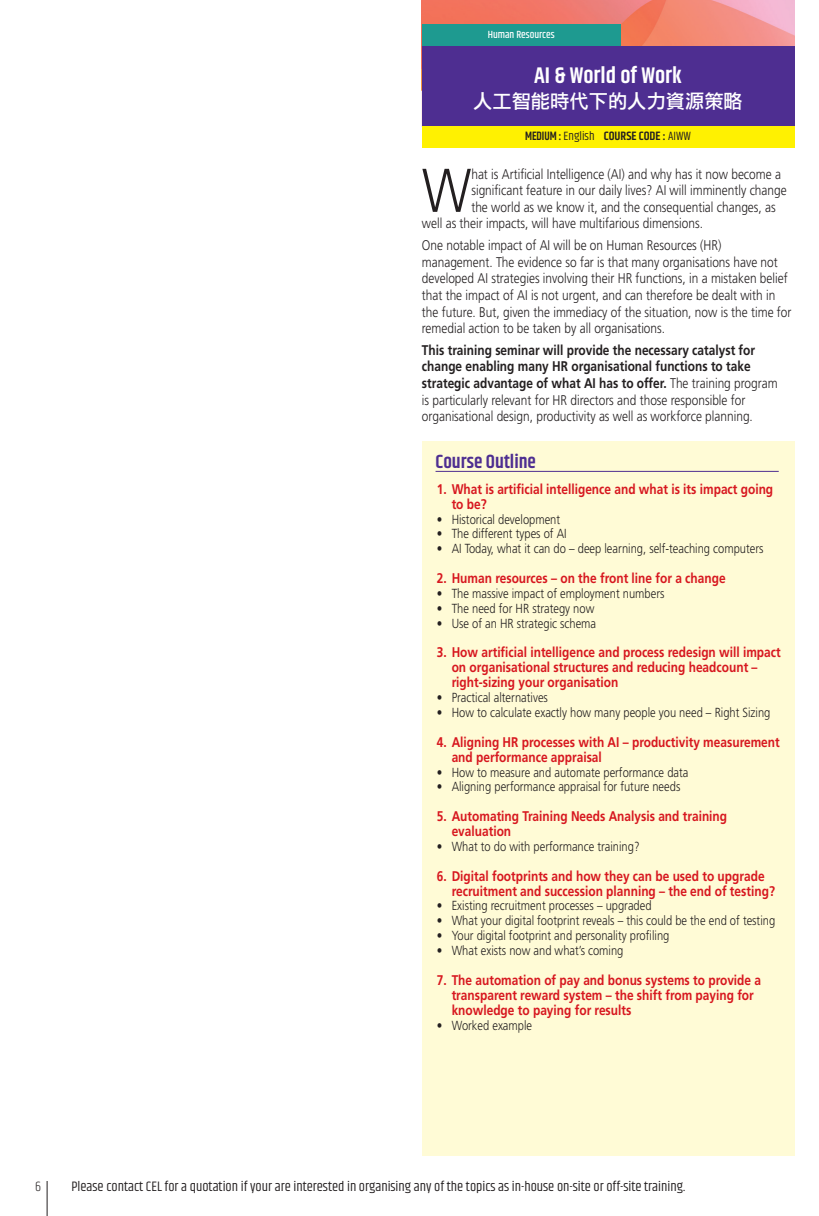
<style>
.page{position:relative;width:819px;height:1216px;background:#fff}
.page>*{position:absolute;margin:0;border:0;box-sizing:border-box;transform-origin:0 0}
._2019_Body_Text{font:300 61.6px "Frutiger LT Std";color:#231f20;scale:.85 1}
._2019_Eng_Headline{font:600 22.75px "Khand";color:#fff}
._2019_Eng_Headline-2{font:19.25px "DF Li Hei HK W5";color:#fff}
._2019_Sub-head{font:600 19.25px "Khand";color:#4e2e91}
._2019_Course_Headlin{font:700 14px/14.9px "Frutiger LT Std";color:#d7171f;scale:.85 1}
._2019_Body_Text-2{font:300 14px/16.6px "Frutiger LT Std";color:#231f20;scale:.85 1}
._2019_Body_Text-3{font:700 14px/16.6px "Frutiger LT Std";color:#231f20;scale:.85 1}
.t1{font:14px "Khand";color:#231f20}
.t2{font:300 14px "Khand";color:#231f20}
._2019_Course_Body_Te{font:300 13.12px "Frutiger LT Std";color:#231f20;scale:.85 1}
.t3{font:600 12.25px "Khand";color:#231f20;scale:.9 1}
.t4{font:500 10.5px "Khand";color:#fff}
.s1{font-weight:400}
.s2{font-weight:300}
</style>
<div class="page">
<hr style="left:47px;top:1180px;width:1px;height:35px;background:#231f20">
<div style="left:422px;top:441px;width:372px;height:714px;background:#fffbd6"></div>
<hr style="left:435px;top:471px;width:343px;height:1px;background:#4e2e91">
<img style="left:422px;top:0;width:372px;height:46px">
<div style="left:422px;top:25px;width:198px;height:27px;background:#1e9a90"></div>
<div style="left:422px;top:46px;width:372px;height:88px;background:#4e2e91"></div>
<div style="left:422px;top:126px;width:372px;height:21px;background:#fff101"></div>
<p class="t4" style="left:487px;top:28px;width:68px">Human Resources</p>
<p class="_2019_Eng_Headline" style="left:534px;top:60px;width:149px">AI &amp; World of Work</p>
<p class="_2019_Eng_Headline-2" style="left:473px;top:90px;width:271px">人工智能時代下的人力資源策略</p>
<p class="t3" style="left:525px;top:128px;width:186px">MEDIUM : <span class="s1">English</span> COURSE CODE : <span class="s1">AIWW</span></p>
<p class="_2019_Body_Text" style="left:422px;top:156px;width:60px">W</p>
<p class="_2019_Body_Text-2" style="left:471px;top:166px;width:366px">hat is Artificial Intelligence (AI) and why has it now become a</p>
<p class="_2019_Body_Text-2" style="left:471px;top:182px;width:372px">significant feature in our daily lives? AI will imminently change</p>
<p class="_2019_Body_Text-2" style="left:471px;top:199px;width:359px">the world as we know it, and the consequential changes, as</p>
<p class="_2019_Body_Text-2" style="left:422px;top:215px;width:332px">well as their impacts, will have multifarious dimensions.</p>
<p class="_2019_Body_Text-2" style="left:422px;top:237px;width:436px">One notable impact of AI will be on Human Resources (HR) management. The evidence so far is that many organisations have not developed AI strategies involving their HR functions, in a mistaken belief that the impact of AI is not urgent, and can therefore be dealt with in the future. But, given the immediacy of the situation, now is the time for remedial action to be taken by all organisations.</p>
<p class="_2019_Body_Text-3" style="left:422px;top:342px;width:420px">This training seminar will provide the necessary catalyst for change enabling many HR organisational functions to take strategic advantage of what AI has to offer. <span class="s2">The training program is particularly relevant for HR directors and those responsible for organisational design, productivity as well as workforce planning.</span></p>
<p class="_2019_Sub-head" style="left:435px;top:448px;width:102px">Course Outline</p>
<p class="_2019_Course_Headlin" style="left:451px;top:481px;width:380px;text-indent:-15px">1. What is artificial intelligence and what is its impact going to be?</p>
<p class="_2019_Course_Body_Te" style="left:437px;top:511px;width:147px">• Historical development</p>
<p class="_2019_Course_Body_Te" style="left:437px;top:526px;width:154px">• The different types of AI</p>
<p class="_2019_Course_Body_Te" style="left:437px;top:541px;width:386px">• AI Today, what it can do – deep learning, self-teaching computers</p>
<p class="_2019_Course_Headlin" style="left:437px;top:571px;width:341px">2. Human resources – on the front line for a change</p>
<p class="_2019_Course_Body_Te" style="left:437px;top:586px;width:269px">• The massive impact of employment numbers</p>
<p class="_2019_Course_Body_Te" style="left:437px;top:601px;width:187px">• The need for HR strategy now</p>
<p class="_2019_Course_Body_Te" style="left:437px;top:615px;width:189px">• Use of an HR strategic schema</p>
<p class="_2019_Course_Headlin" style="left:451px;top:645px;width:388px;text-indent:-15px">3. How artificial intelligence and process redesign will impact on organisational structures and reducing headcount – right-sizing your organisation</p>
<p class="_2019_Course_Body_Te" style="left:437px;top:690px;width:132px">• Practical alternatives</p>
<p class="_2019_Course_Body_Te" style="left:437px;top:705px;width:394px">• How to calculate exactly how many people you need – Right Sizing</p>
<p class="_2019_Course_Headlin" style="left:451px;top:734px;width:387px;text-indent:-15px">4. Aligning HR processes with AI – productivity measurement and performance appraisal</p>
<p class="_2019_Course_Body_Te" style="left:437px;top:764px;width:297px">• How to measure and automate performance data</p>
<p class="_2019_Course_Body_Te" style="left:437px;top:779px;width:288px">• Aligning performance appraisal for future needs</p>
<p class="_2019_Course_Headlin" style="left:451px;top:809px;width:325px;text-indent:-15px">5. Automating Training Needs Analysis and training evaluation</p>
<p class="_2019_Course_Body_Te" style="left:437px;top:839px;width:240px">• What to do with performance training?</p>
<p class="_2019_Course_Headlin" style="left:451px;top:868px;width:382px;text-indent:-15px">6. Digital footprints and how they can be used to upgrade recruitment and succession planning – the end of testing?</p>
<p class="_2019_Course_Body_Te" style="left:437px;top:898px;width:254px">• Existing recruitment processes – upgraded</p>
<p class="_2019_Course_Body_Te" style="left:437px;top:913px;width:399px">• What your digital footprint reveals – this could be the end of testing</p>
<p class="_2019_Course_Body_Te" style="left:437px;top:928px;width:275px">• Your digital footprint and personality profiling</p>
<p class="_2019_Course_Body_Te" style="left:437px;top:943px;width:221px">• What exists now and what’s coming</p>
<p class="_2019_Course_Headlin" style="left:451px;top:972px;width:365px;text-indent:-15px">7. The automation of pay and bonus systems to provide a transparent reward system – the shift from paying for knowledge to paying for results</p>
<p class="_2019_Course_Body_Te" style="left:437px;top:1017px;width:114px">• Worked example</p>
<p class="t2" style="left:35px;top:1177px;width:7px">6</p>
<p class="t1" style="left:71px;top:1178px;width:615px">Please contact CEL for a quotation if your are interested in organising any of the topics as in-house on-site or off-site training.</p>
</div>
